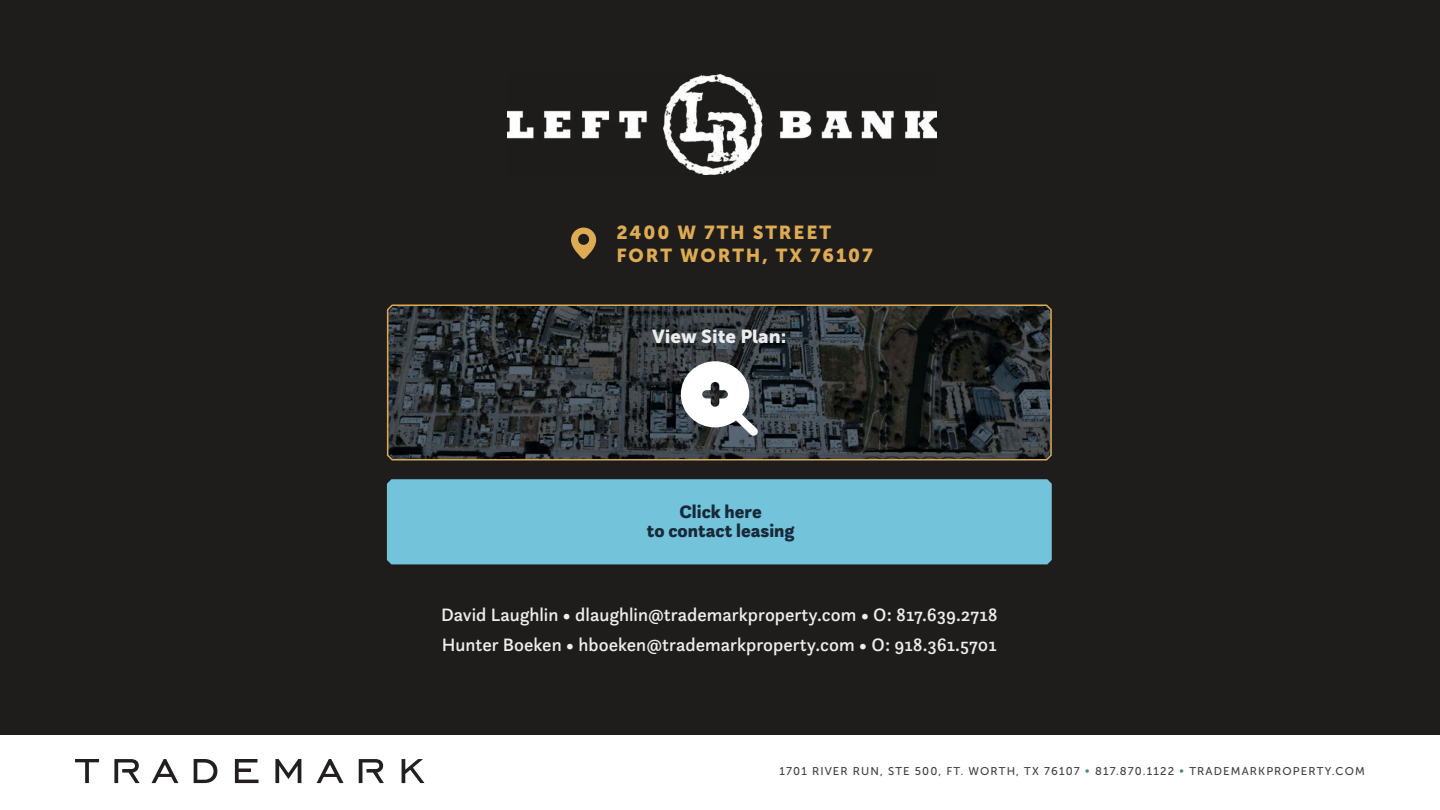
<style>
.page{position:relative;width:1440px;height:810px;background:#fff}
.page>*{position:absolute;margin:0;border:0;box-sizing:border-box;transform-origin:0 0}
.t1{font:500 18.75px/30px "Questa Sans";color:#eee}
.t2{font:18.75px/22.5px "Museo Sans 900";letter-spacing:.1em;color:#deab54}
.t3{font:900 18.75px/19.5px "Questa Sans";color:#182a39;text-align:center}
.t4{font:18.75px "Museo Sans 900";color:#ededed}
.t5{font:11.25px "Museo Sans 500";letter-spacing:.1em;color:#404041}
.s1{color:#418e7c}
</style>
<div class="page">
<div style="left:0;top:0;width:1440px;height:735px;background:#1e1d1b"></div>
<svg style="left:75px;top:759px;width:24px;height:24px"></svg>
<svg style="left:114px;top:759px;width:26px;height:24px"></svg>
<svg style="left:235px;top:759px;width:24px;height:24px"></svg>
<svg style="left:275px;top:759px;width:26px;height:24px"></svg>
<svg style="left:359px;top:759px;width:25px;height:24px"></svg>
<svg style="left:402px;top:759px;width:23px;height:24px"></svg>
<svg style="left:194px;top:759px;width:23px;height:24px"></svg>
<svg style="left:317px;top:759px;width:27px;height:24px"></svg>
<svg style="left:152px;top:759px;width:26px;height:24px"></svg>
<div style="left:387px;top:479px;width:665px;height:85px;background:#73c4db"></div>
<svg style="left:386px;top:304px;width:666px;height:157px"></svg>
<svg style="left:681px;top:361px;width:77px;height:75px;background:#acafb1"></svg>
<svg style="left:571px;top:228px;width:25px;height:31px"></svg>
<img style="left:507px;top:75px;width:430px;height:99px">
<p class="t2" style="left:616px;top:221px;width:258px">2400 W 7TH STREET<br>FORT WORTH, TX 76107</p>
<p class="t4" style="left:652px;top:326px;width:136px">View Site Plan:</p>
<p class="t3" style="left:647px;top:501px;width:149px">Click here<br>to contact leasing</p>
<p class="t1" style="left:441px;top:599px;width:558px">David Laughlin • dlaughlin@trademarkproperty.com • O: 817.639.2718<br>Hunter Boeken • hboeken@trademarkproperty.com • O: 918.361.5701</p>
<p class="t5" style="left:780px;top:765px;width:587px">1701 RIVER RUN, STE 500, FT. WORTH, TX 76107 <span class="s1">•</span> 817.870.1122 <span class="s1">•</span> TRADEMARKPROPERTY.COM</p>
</div>
